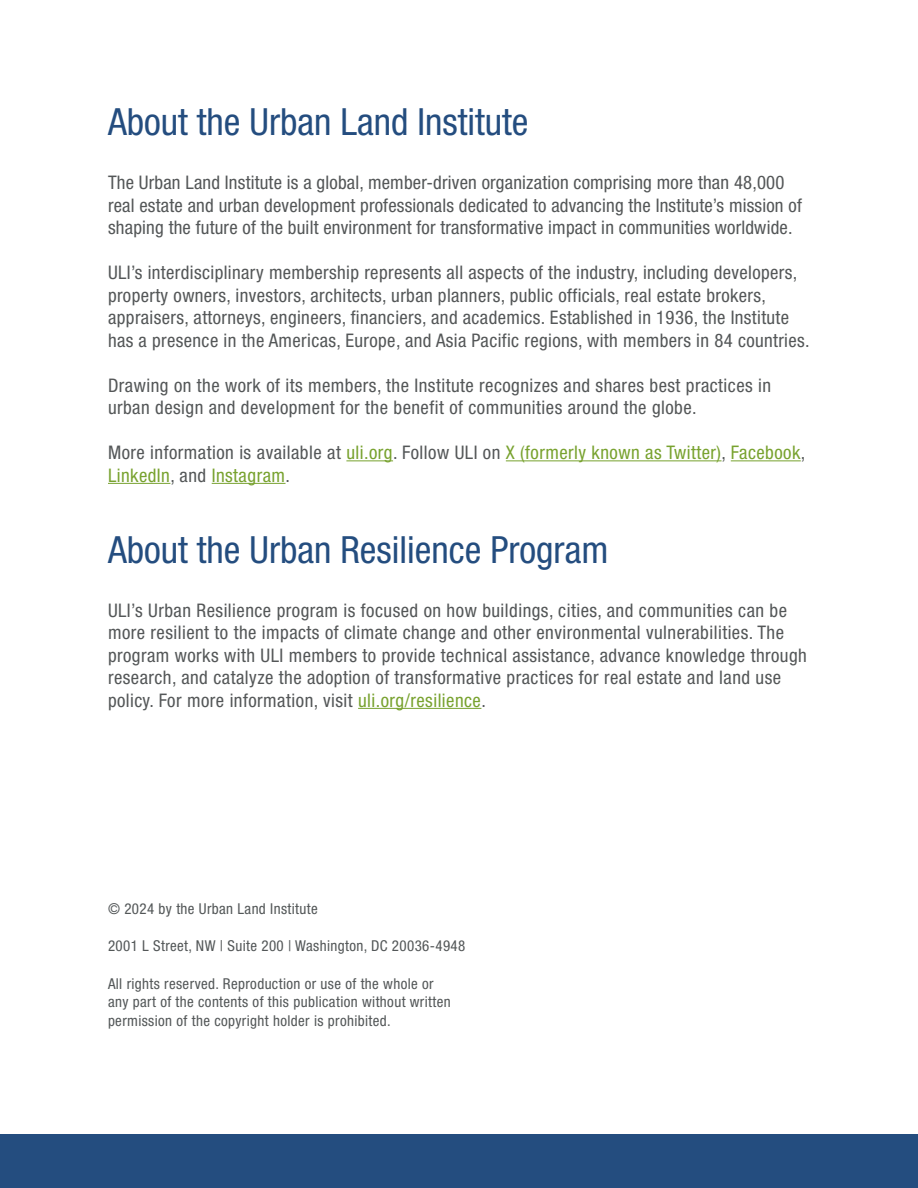
<style>
.page{position:relative;width:918px;height:1188px;background:#fff}
.page>*{position:absolute;margin:0;border:0;box-sizing:border-box;transform-origin:0 0}
.HEAD_1{font:condensed 37.5px "Helvetica Neue LT Std";color:#244d7f}
.TEXT{font:condensed 18.75px/22.5px "Helvetica Neue LT Std";letter-spacing:.02em;color:#545758}
.TEXT-2{font:condensed 18.75px/22.5px "Helvetica Neue LT Std";letter-spacing:.025em;color:#78a22f}
.TEXT-3{font:condensed 15px/18.8px "Helvetica Neue LT Std";letter-spacing:.025em;color:#535758}
.s1{color:#545758}
.s2{color:#78a22f}
</style>
<div class="page">
<hr style="left:346px;top:460px;width:47px;height:1px;background:#78a22f">
<hr style="left:506px;top:460px;width:216px;height:1px;background:#78a22f">
<hr style="left:731px;top:460px;width:70px;height:1px;background:#78a22f">
<hr style="left:108px;top:483px;width:62px;height:1px;background:#78a22f">
<hr style="left:212px;top:483px;width:74px;height:1px;background:#78a22f">
<hr style="left:358px;top:708px;width:123px;height:1px;background:#78a22f">
<div style="left:0;top:1134px;width:918px;height:54px;background:#244d7f"></div>
<p class="HEAD_1" style="left:108px;top:100px;width:422px">About the Urban Land Institute</p>
<p class="TEXT" style="left:108px;top:171px;width:695px">The Urban Land Institute is a global, member-driven organization comprising more than 48,000 real estate and urban development professionals dedicated to advancing the Institute’s mission of shaping the future of the built environment for transformative impact in communities worldwide.</p>
<p class="TEXT" style="left:108px;top:261px;width:703px">ULI’s interdisciplinary membership represents all aspects of the industry, including developers, property owners, investors, architects, urban planners, public officials, real estate brokers, appraisers, attorneys, engineers, financiers, and academics. Established in 1936, the Institute has a presence in the Americas, Europe, and Asia Pacific regions, with members in 84 countries.</p>
<p class="TEXT" style="left:108px;top:374px;width:665px">Drawing on the work of its members, the Institute recognizes and shares best practices in urban design and development for the benefit of communities around the globe.</p>
<p class="TEXT-2" style="left:108px;top:441px;width:699px"><span class="s1">More information is available at</span> uli.org<span class="s1">. Follow ULI on</span> X (formerly known as Twitter)<span class="s1">,</span> Facebook<span class="s1">,<br></span>LinkedIn<span class="s1">, and</span> Instagram<span class="s1">.</span></p>
<p class="HEAD_1" style="left:108px;top:528px;width:502px">About the Urban Resilience Program</p>
<p class="TEXT" style="left:108px;top:599px;width:700px">ULI’s Urban Resilience program is focused on how buildings, cities, and communities can be more resilient to the impacts of climate change and other environmental vulnerabilities. The program works with ULI members to provide technical assistance, advance knowledge through research, and catalyze the adoption of transformative practices for real estate and land use policy. For more information, visit <span class="s2">uli.org/resilience</span>.</p>
<p class="TEXT-3" style="left:108px;top:899px;width:211px">© 2024 by the Urban Land Institute</p>
<p class="TEXT-3" style="left:108px;top:936px;width:359px">2001 L Street, NW | Suite 200 | Washington, DC 20036-4948</p>
<p class="TEXT-3" style="left:108px;top:974px;width:344px">All rights reserved. Reproduction or use of the whole or any part of the contents of this publication without written permission of the copyright holder is prohibited.</p>
</div>
